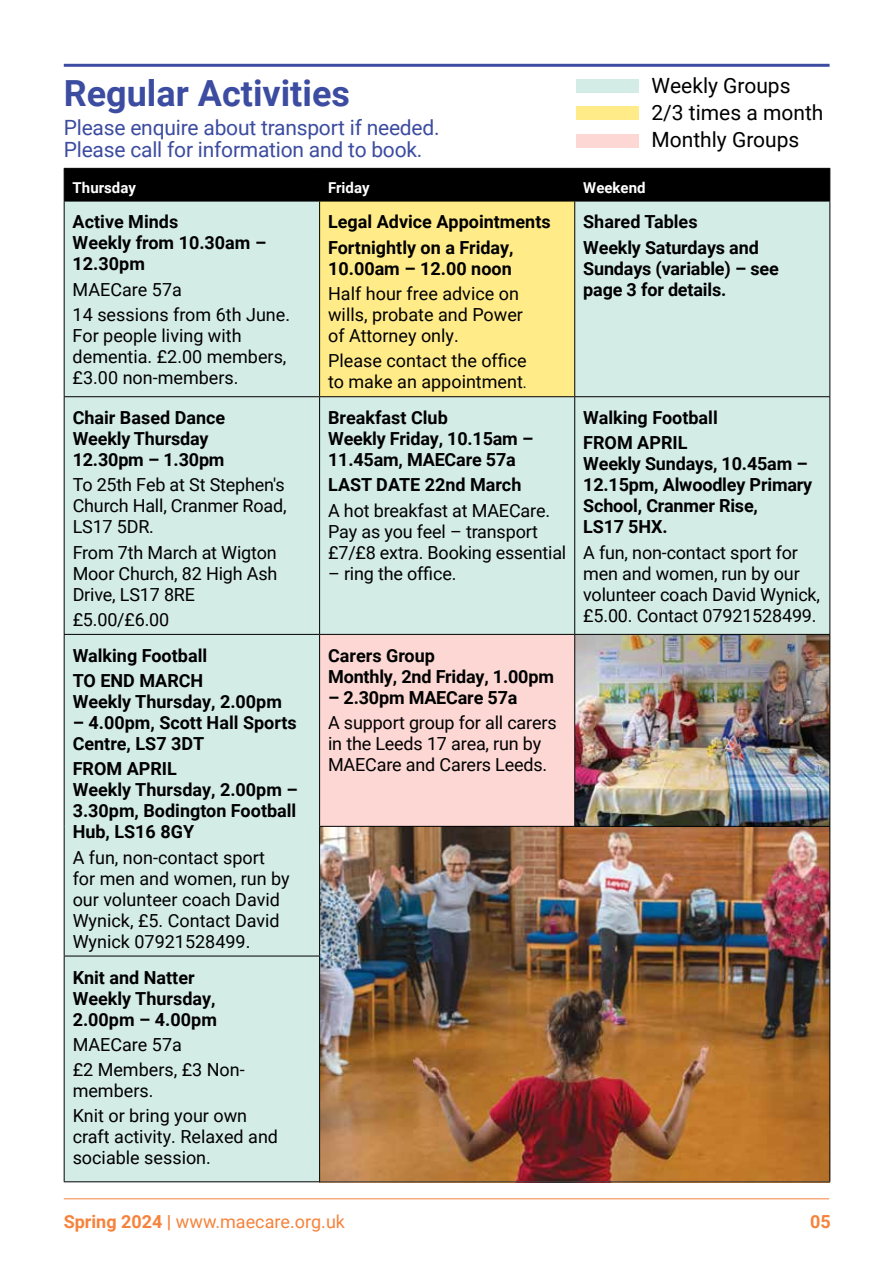
<style>
.page{position:relative;width:893px;height:1263px;background:#fff}
.page>*{position:absolute;margin:0;border:0;box-sizing:border-box;transform-origin:0 0}
.t1{font:700 36px "Roboto";color:#3c4ca0}
.t2{font:21px/22.5px "Roboto";letter-spacing:-.01em;color:#3c4ca0}
.t3{font:21px/27px "Roboto";color:#000}
.t4{font:18px/21px "Roboto";color:#000}
.t5{font:700 18px/21px "Roboto";color:#000}
.t6{font:18px "Roboto";color:#f5833c}
.t7{font:700 18px "Roboto";color:#f5833c}
.t8{font:700 15px "Roboto";color:#fff}
.s1{font-size:15px}
.s2{font-weight:700}
</style>
<div class="page">
<hr style="left:64px;top:1198px;width:765px;height:1px;background:#f5833c">
<hr style="left:64px;top:64px;width:766px;height:3px;background:#3c4ca0">
<div style="left:576px;top:80px;width:63px;height:13px;background:#d4ece6"></div>
<div style="left:576px;top:107px;width:63px;height:13px;background:#ffeb88"></div>
<div style="left:576px;top:134px;width:63px;height:13px;background:#fcd7d4"></div>
<div style="left:65px;top:169px;width:764px;height:32px;background:#000"></div>
<img style="left:65px;top:202px;width:764px;height:979px">
<div style="left:320px;top:201px;width:255px;height:196px;background:#ffeb88"></div>
<div style="left:320px;top:634px;width:255px;height:192px;background:#fcd7d4"></div>
<hr style="left:320px;top:1181px;width:255px;height:1px;background:#414042">
<hr style="left:575px;top:1181px;width:255px;height:1px;background:#414042">
<hr style="left:64px;top:201px;width:256px;height:1px;background:#000">
<hr style="left:320px;top:201px;width:255px;height:1px;background:#000">
<hr style="left:575px;top:201px;width:255px;height:1px;background:#000">
<hr style="left:64px;top:168px;width:256px;height:1px;background:#000">
<hr style="left:64px;top:169px;width:1px;height:32px;background:#000">
<hr style="left:320px;top:168px;width:255px;height:1px;background:#000">
<hr style="left:319px;top:169px;width:1px;height:32px;background:#000">
<hr style="left:575px;top:168px;width:255px;height:1px;background:#000">
<hr style="left:574px;top:169px;width:1px;height:32px;background:#000">
<hr style="left:829px;top:169px;width:1px;height:32px;background:#000">
<hr style="left:829px;top:635px;width:1px;height:191px;background:#000">
<hr style="left:829px;top:827px;width:1px;height:129px;background:#000">
<hr style="left:829px;top:956px;width:1px;height:225px;background:#000">
<hr style="left:64px;top:635px;width:1px;height:191px;background:#000">
<hr style="left:64px;top:826px;width:1px;height:130px;background:#000">
<hr style="left:574px;top:635px;width:1px;height:191px;background:#000">
<hr style="left:64px;top:634px;width:256px;height:1px;background:#000">
<hr style="left:64px;top:201px;width:1px;height:195px;background:#000">
<hr style="left:319px;top:201px;width:1px;height:195px;background:#000">
<hr style="left:64px;top:396px;width:256px;height:1px;background:#000">
<hr style="left:64px;top:397px;width:1px;height:237px;background:#000">
<hr style="left:319px;top:397px;width:1px;height:237px;background:#000">
<hr style="left:320px;top:396px;width:255px;height:1px;background:#000">
<hr style="left:575px;top:396px;width:255px;height:1px;background:#000">
<hr style="left:320px;top:634px;width:255px;height:1px;background:#000">
<hr style="left:319px;top:635px;width:1px;height:191px;background:#000">
<hr style="left:319px;top:826px;width:256px;height:1px;background:#000">
<hr style="left:319px;top:827px;width:1px;height:129px;background:#000">
<hr style="left:575px;top:826px;width:255px;height:1px;background:#000">
<hr style="left:64px;top:956px;width:1px;height:225px;background:#000">
<hr style="left:64px;top:956px;width:256px;height:1px;background:#000">
<hr style="left:319px;top:956px;width:1px;height:225px;background:#000">
<hr style="left:64px;top:1181px;width:256px;height:1px;background:#000">
<hr style="left:574px;top:201px;width:1px;height:195px;background:#000">
<hr style="left:574px;top:397px;width:1px;height:237px;background:#000">
<hr style="left:829px;top:201px;width:1px;height:195px;background:#000">
<hr style="left:829px;top:397px;width:1px;height:237px;background:#000">
<hr style="left:575px;top:634px;width:255px;height:1px;background:#000">
<h1 class="t1" style="left:64px;top:68px;width:288px">Regular Activities</h1>
<p class="t3" style="left:651px;top:71px;width:174px">Weekly Groups<br>2/3 times a month<br>Monthly Groups</p>
<p class="t2" style="left:64px;top:115px;width:377px">Please enquire about transport if needed.<br>Please call for information and to book.</p>
<p class="t8" style="left:73px;top:177px;width:65px">Thursday</p>
<p class="t8" style="left:328px;top:177px;width:43px">Friday</p>
<p class="t8" style="left:583px;top:177px;width:64px">Weekend</p>
<p class="t5" style="left:73px;top:211px;width:195px">Active Minds<br>Weekly from 10.30am –<br>12.30pm</p>
<p class="t4" style="left:73px;top:276px;width:219px;line-height:25.2px">MAECare 57a<br>14 sessions from 6th June.</p>
<p class="t4" style="left:73px;top:324px;width:215px">For people living with dementia. £2.00 members, £3.00 non-members.</p>
<p class="t5" style="left:583px;top:209px;width:177px;line-height:25.2px">Shared Tables<br>Weekly Saturdays and</p>
<p class="t5" style="left:583px;top:257px;width:197px">Sundays (variable) – see page 3 for details.</p>
<p class="t5" style="left:328px;top:209px;width:224px;line-height:25.2px">Legal Advice Appointments<br>Fortnightly on a Friday,</p>
<p class="t5" style="left:328px;top:257px;width:185px">10.00am – 12.00 noon</p>
<p class="t4" style="left:328px;top:282px;width:196px">Half hour free advice on wills, probate and Power of Attorney only.</p>
<p class="t4" style="left:328px;top:350px;width:200px">Please contact the office to make an appointment<span class="s1">.</span></p>
<p class="t5" style="left:73px;top:406px;width:154px">Chair Based Dance<br>Weekly Thursday<br>12.30pm – 1.30pm</p>
<p class="t4" style="left:73px;top:474px;width:215px;text-align:justify">To 25th Feb at St Stephen's Church Hall, Cranmer Road, LS17 5DR.</p>
<p class="t4" style="left:73px;top:541px;width:206px;text-align:justify">From 7th March at Wigton Moor Church, 82 High Ash Drive, LS17 8RE</p>
<p class="t4" style="left:73px;top:608px;width:98px">£5.00/£6.00</p>
<p class="t5" style="left:73px;top:642px;width:136px;line-height:25.2px">Walking Football<br>TO END MARCH</p>
<p class="t5" style="left:73px;top:691px;width:211px">Weekly Thursday, 2.00pm</p>
<p class="t5" style="left:73px;top:712px;width:226px">– 4.00pm, Scott Hall Sports<br>Centre, LS7 3DT</p>
<p class="t5" style="left:73px;top:758px;width:227px">FROM APRIL<br>Weekly Thursday, 2.00pm –<br>3.30pm, Bodington Football<br>Hub, LS16 8GY</p>
<p class="t4" style="left:73px;top:846px;width:219px">A fun, non-contact sport for men and women, run by our volunteer coach David<br>Wynick, £5. Contact David<br>Wynick 07921528499.</p>
<p class="t5" style="left:73px;top:966px;width:146px">Knit and Natter<br>Weekly Thursday,<br>2.00pm – 4.00pm</p>
<p class="t4" style="left:73px;top:1031px;width:174px;line-height:25.2px">MAECare 57a<br>£2 Members, £3 Non-</p>
<p class="t4" style="left:73px;top:1077px;width:176px;line-height:25.2px">members.<br>Knit or bring your own</p>
<p class="t4" style="left:73px;top:1126px;width:207px">craft activity. Relaxed and sociable session.</p>
<p class="t5" style="left:328px;top:407px;width:207px">Breakfast Club<br>Weekly Friday, 10.15am –<br>11.45am, MAECare 57a</p>
<p class="t5" style="left:328px;top:474px;width:195px">LAST DATE 22nd March</p>
<p class="t4" style="left:328px;top:499px;width:240px">A hot breakfast at MAECare.<br>Pay as you feel – transport £7/£8 extra. Booking essential</p>
<p class="t4" style="left:328px;top:562px;width:130px">– ring the office.</p>
<p class="t5" style="left:328px;top:644px;width:227px">Carers Group<br>Monthly, 2nd Friday, 1.00pm</p>
<p class="t5" style="left:328px;top:686px;width:191px">– 2.30pm MAECare 57a</p>
<p class="t4" style="left:328px;top:712px;width:230px">A support group for all carers in the Leeds 17 area, run by<br>MAECare and Carers Leeds.</p>
<p class="t5" style="left:583px;top:404px;width:136px;line-height:25.2px">Walking Football<br>FROM APRIL</p>
<p class="t5" style="left:583px;top:453px;width:231px">Weekly Sundays, 10.45am –<br>12.15pm, Alwoodley Primary<br>School, Cranmer Rise,<br>LS17 5HX.</p>
<p class="t4" style="left:583px;top:541px;width:238px">A fun, non-contact sport for men and women, run by our volunteer coach David Wynick, £5.00. Contact 07921528499.</p>
<p class="t6" style="left:64px;top:1209px;width:283px"><span class="s2">Spring 2024 |</span> www.maecare.org.uk</p>
<p class="t7" style="left:810px;top:1209px;width:22px">05</p>
</div>
